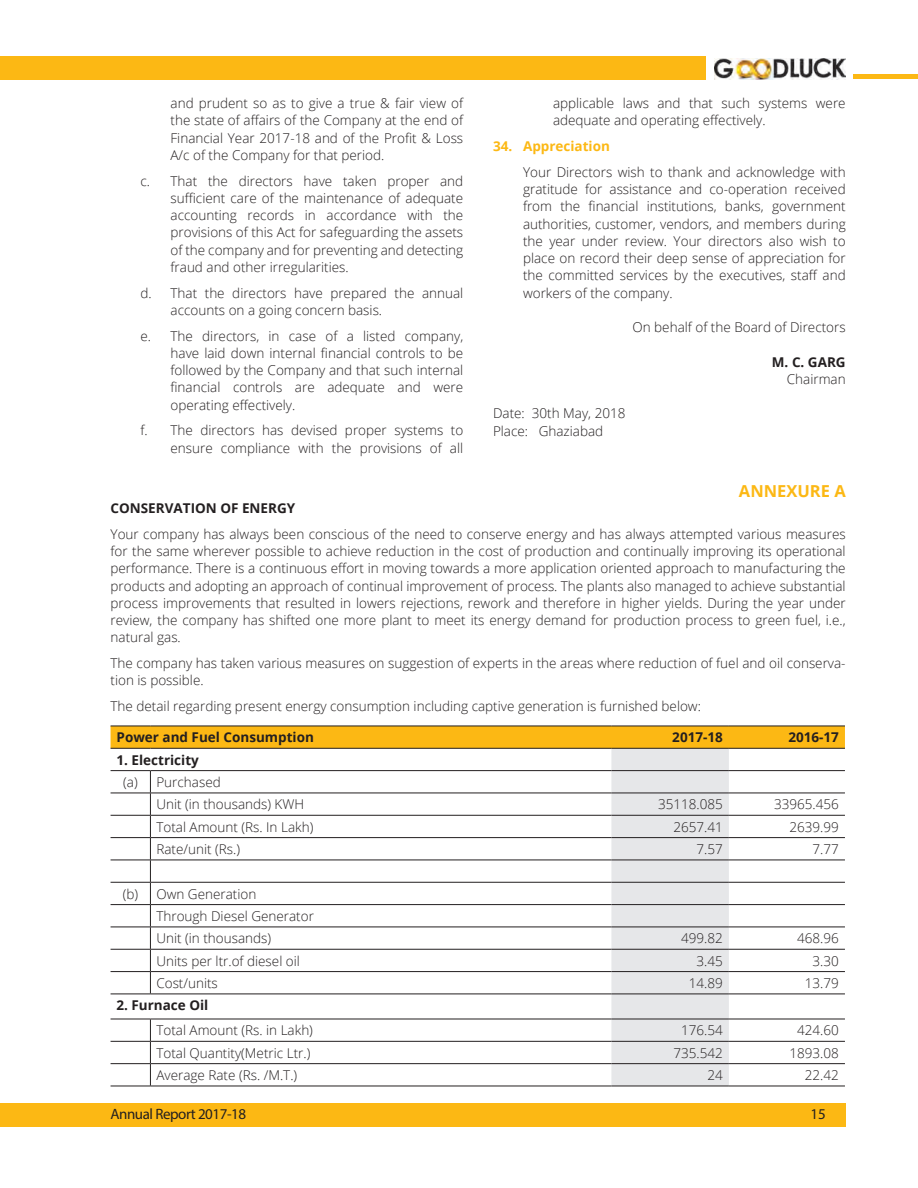
<style>
.page{position:relative;width:918px;height:1188px;background:#fff}
.page>*{position:absolute;margin:0;border:0;box-sizing:border-box;transform-origin:0 0}
.t1{font:700 16.5px "Open Sans";color:#fcb814}
.t2{font:15px "Myriad Pro";letter-spacing:-.03em;color:#231f20}
.t3{font:300 13.5px/17.2px "Open Sans";color:#231f20}
.t4{font:700 13.5px "Open Sans";color:#231f20}
.t5{font:700 13.5px "Open Sans";color:#fcb814}
</style>
<div class="page">
<div style="left:0;top:1103px;width:846px;height:23px;background:#fcb814"></div>
<img style="left:714px;top:58px;width:132px;height:21px">
<hr style="left:853px;top:75px;width:65px;height:4px;background:#fcb814">
<div style="left:0;top:56px;width:705px;height:23px;background:#fcb814"></div>
<hr style="left:111px;top:1086px;width:39px;height:1px;background:#231f20">
<hr style="left:150px;top:1086px;width:461px;height:1px;background:#231f20">
<hr style="left:611px;top:1086px;width:118px;height:1px;background:#231f20">
<hr style="left:729px;top:1086px;width:116px;height:1px;background:#231f20">
<svg style="left:111px;top:726px;width:734px;height:360px"></svg>
<hr style="left:611px;top:1063px;width:118px;height:1px;background:#231f20">
<hr style="left:729px;top:1063px;width:116px;height:1px;background:#231f20">
<p class="t3" style="left:171px;top:94px;width:294px;text-align:justify">and prudent so as to give a true &amp; fair view of the state of affairs of the Company at the end of Financial Year 2017-18 and of the Profit &amp; Loss A/c of the Company for that period.</p>
<p class="t3" style="left:171px;top:172px;width:294px;text-align:justify;text-indent:-30px">c. That the directors have taken proper and sufficient care of the maintenance of adequate accounting records in accordance with the provisions of this Act for safeguarding the assets of the company and for preventing and detecting fraud and other irregularities.</p>
<p class="t3" style="left:171px;top:284px;width:294px;text-indent:-30px">d. That the directors have prepared the annual accounts on a going concern basis.</p>
<p class="t3" style="left:171px;top:327px;width:294px;text-align:justify;text-indent:-30px">e. The directors, in case of a listed company, have laid down internal financial controls to be followed by the Company and that such internal financial controls are adequate and were operating effectively.</p>
<p class="t3" style="left:141px;top:422px;width:324px;text-align:right">f. The directors has devised proper systems to ensure compliance with the provisions of all</p>
<p class="t3" style="left:553px;top:94px;width:294px">applicable laws and that such systems were adequate and operating effectively.</p>
<p class="t5" style="left:493px;top:137px;width:118px">34. Appreciation</p>
<p class="t3" style="left:523px;top:163px;width:324px;text-align:justify">Your Directors wish to thank and acknowledge with gratitude for assistance and co-operation received from the financial institutions, banks, government authorities, customer, vendors, and members during the year under review. Your directors also wish to place on record their deep sense of appreciation for the committed services by the executives, staff and workers of the company.</p>
<p class="t3" style="left:632px;top:318px;width:215px">On behalf of the Board of Directors</p>
<p class="t4" style="left:772px;top:352px;width:75px">M. C. GARG</p>
<p class="t3" style="left:787px;top:370px;width:60px">Chairman</p>
<p class="t3" style="left:493px;top:405px;width:134px">Date: 30th May, 2018<br>Place: Ghaziabad</p>
<p class="t1" style="left:739px;top:479px;width:108px">ANNEXURE A</p>
<p class="t4" style="left:111px;top:499px;width:186px">CONSERVATION OF ENERGY</p>
<p class="t3" style="left:111px;top:525px;width:737px;text-align:justify">Your company has always been conscious of the need to conserve energy and has always attempted various measures for the same wherever possible to achieve reduction in the cost of production and continually improving its operational performance. There is a continuous effort in moving towards a more application oriented approach to manufacturing the products and adopting an approach of continual improvement of process. The plants also managed to achieve substantial process improvements that resulted in lowers rejections, rework and therefore in higher yields. During the year under review, the company has shifted one more plant to meet its energy demand for production process to green fuel, i.e., natural gas.</p>
<p class="t3" style="left:111px;top:654px;width:737px">The company has taken various measures on suggestion of experts in the areas where reduction of fuel and oil conserva&shy;tion is possible.</p>
<p class="t3" style="left:111px;top:697px;width:592px">The detail regarding present energy consumption including captive generation is furnished below:</p>
<p class="t4" style="left:117px;top:728px;width:199px">Power and Fuel Consumption</p>
<p class="t4" style="left:672px;top:728px;width:52px">2017-18</p>
<p class="t4" style="left:788px;top:728px;width:52px">2016-17</p>
<p class="t4" style="left:117px;top:750px;width:84px">1. Electricity</p>
<p class="t3" style="left:156px;top:771px;width:149px;line-height:22.4px;text-indent:-33px">(a) Purchased<br>Unit (in thousands) KWH</p>
<p class="t3" style="left:658px;top:795px;width:66px">35118.085</p>
<p class="t3" style="left:774px;top:795px;width:66px">33965.456</p>
<p class="t3" style="left:156px;top:818px;width:158px">Total Amount (Rs. In Lakh)</p>
<p class="t3" style="left:673px;top:818px;width:51px">2657.41</p>
<p class="t3" style="left:789px;top:818px;width:51px">2639.99</p>
<p class="t3" style="left:156px;top:840px;width:85px">Rate/unit (Rs.)</p>
<p class="t3" style="left:697px;top:840px;width:28px">7.57</p>
<p class="t3" style="left:813px;top:840px;width:28px">7.77</p>
<p class="t3" style="left:156px;top:882px;width:159px;line-height:22.4px;text-indent:-34px">(b) Own Generation<br>Through Diesel Generator<br>Unit (in thousands)</p>
<p class="t3" style="left:681px;top:929px;width:43px">499.82</p>
<p class="t3" style="left:797px;top:929px;width:43px">468.96</p>
<p class="t3" style="left:156px;top:952px;width:145px">Units per ltr.of diesel oil</p>
<p class="t3" style="left:697px;top:952px;width:28px">3.45</p>
<p class="t3" style="left:813px;top:952px;width:28px">3.30</p>
<p class="t3" style="left:156px;top:974px;width:63px">Cost/units</p>
<p class="t3" style="left:689px;top:974px;width:36px">14.89</p>
<p class="t3" style="left:805px;top:974px;width:36px">13.79</p>
<p class="t4" style="left:116px;top:996px;width:93px">2. Furnace Oil</p>
<p class="t3" style="left:156px;top:1021px;width:158px">Total Amount (Rs. in Lakh)</p>
<p class="t3" style="left:681px;top:1021px;width:43px">176.54</p>
<p class="t3" style="left:797px;top:1021px;width:43px">424.60</p>
<p class="t3" style="left:156px;top:1044px;width:155px">Total Quantity(Metric Ltr.)</p>
<p class="t3" style="left:673px;top:1044px;width:51px">735.542</p>
<p class="t3" style="left:789px;top:1044px;width:51px">1893.08</p>
<p class="t3" style="left:156px;top:1066px;width:142px">Average Rate (Rs. /M.T.)</p>
<p class="t3" style="left:707px;top:1066px;width:17px">24</p>
<p class="t3" style="left:805px;top:1066px;width:36px">22.42</p>
<p class="t2" style="left:111px;top:1105px;width:137px">Annual Report 2017-18</p>
<p class="t2" style="left:811px;top:1105px;width:17px">15</p>
</div>
